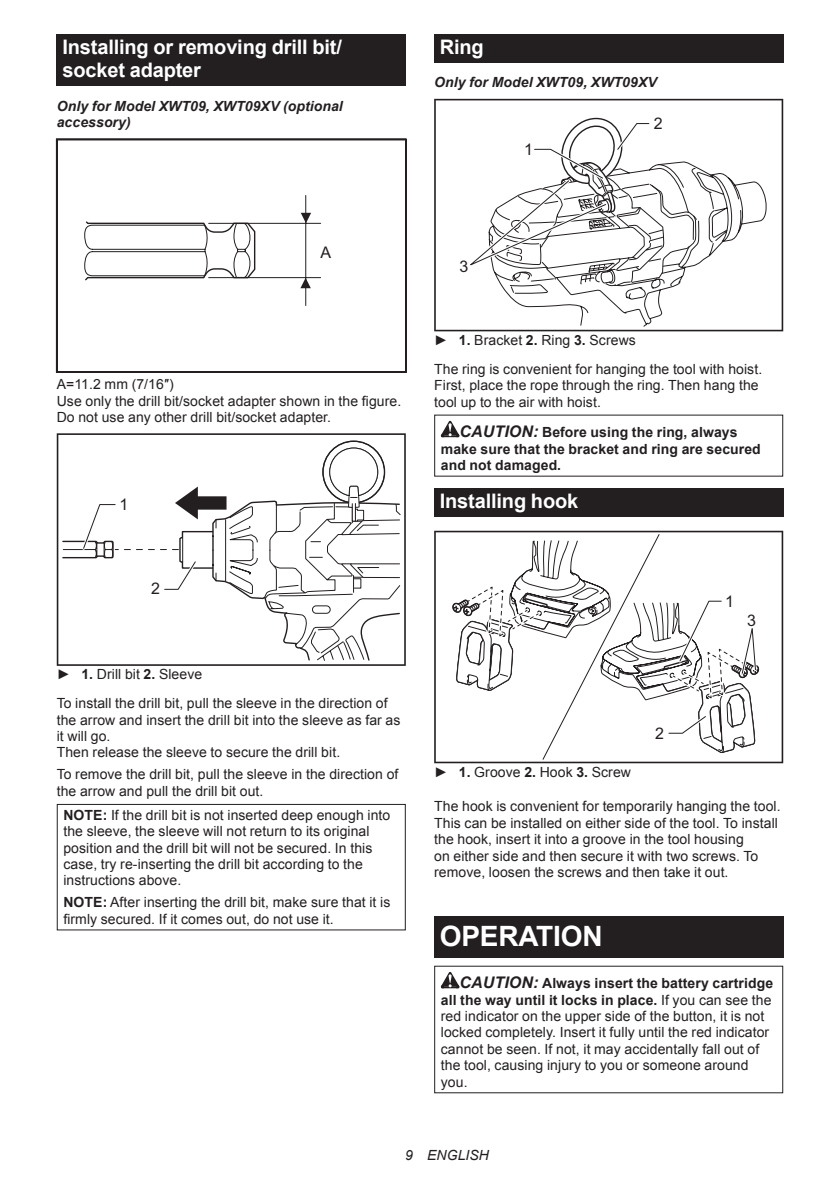
<style>
.page{position:relative;width:840px;height:1191px;background:#fff}
.page>*{position:absolute;margin:0;border:0;box-sizing:border-box;transform-origin:0 0}
.t1{font:700 28px "Arial";letter-spacing:-.01em;color:#fff}
.t2{font:700 20px/23.4px "Arial";letter-spacing:-.01em;color:#fff}
.t3{font:16px "Arial";color:#231f20}
.t4{font:14px/16.4px "Arial";letter-spacing:.005em;color:#231f20}
.t5{font:700 14px/16.4px "Arial";letter-spacing:.005em;color:#231f20}
.t6{font:italic 700 14px/16.4px "Arial";letter-spacing:.005em;color:#231f20}
.t7{font:italic 14px "Arial";letter-spacing:.005em;color:#231f20}
.s1{font-weight:700}
.s2{font-style:italic;font-size:16px}
.s3{font-weight:700;font-style:italic;font-size:16px}
</style>
<div class="page">
<div style="left:57px;top:34px;width:348px;height:52px;background:#231f20"></div>
<svg style="left:56px;top:139px;width:350px;height:234px"></svg>
<svg style="left:57px;top:433px;width:348px;height:233px"></svg>
<svg style="left:61px;top:440px;width:340px;height:221px"></svg>
<div style="left:57px;top:804px;width:348px;height:126px;border:1px solid #231f20"></div>
<div style="left:434px;top:34px;width:348px;height:29px;background:#231f20"></div>
<svg style="left:434px;top:99px;width:348px;height:232px"></svg>
<svg style="left:465px;top:117px;width:302px;height:210px"></svg>
<svg style="left:440px;top:421px;width:19px;height:16px"></svg>
<div style="left:434px;top:488px;width:348px;height:28px;background:#231f20"></div>
<svg style="left:434px;top:531px;width:348px;height:232px"></svg>
<svg style="left:450px;top:534px;width:310px;height:226px"></svg>
<div style="left:434px;top:916px;width:348px;height:41px;background:#231f20"></div>
<svg style="left:440px;top:972px;width:19px;height:16px"></svg>
<h2 class="t2" style="left:62px;top:36px;width:281px">Installing or removing drill bit/ socket adapter</h2>
<p class="t6" style="left:57px;top:98px;width:287px">Only for Model XWT09, XWT09XV (optional accessory)</p>
<h2 class="t2" style="left:439px;top:36px;width:45px">Ring</h2>
<p class="t6" style="left:434px;top:75px;width:224px">Only for Model XWT09, XWT09XV</p>
<p class="t3" style="left:653px;top:113px;width:10px">2</p>
<p class="t3" style="left:523px;top:138px;width:10px">1</p>
<p class="t3" style="left:320px;top:241px;width:12px">A</p>
<p class="t4" style="left:57px;top:376px;width:346px">A=11.2 mm (7/16″)<br>Use only the drill bit/socket adapter shown in the figure.<br>Do not use any other drill bit/socket adapter.</p>
<p class="t3" style="left:119px;top:493px;width:10px">1</p>
<p class="t3" style="left:151px;top:577px;width:10px">2</p>
<p class="t4" style="left:57px;top:660px;width:332px;line-height:28.8px">► <span class="s1">1.</span> Drill bit <span class="s1">2.</span> Sleeve<br>To install the drill bit, pull the sleeve in the direction of</p>
<p class="t4" style="left:57px;top:711px;width:345px">the arrow and insert the drill bit into the sleeve as far as it will go.<br>Then release the sleeve to secure the drill bit.</p>
<p class="t4" style="left:57px;top:766px;width:343px">To remove the drill bit, pull the sleeve in the direction of the arrow and pull the drill bit out.</p>
<p class="t4" style="left:63px;top:807px;width:328px"><span class="s1">NOTE:</span> If the drill bit is not inserted deep enough into the sleeve, the sleeve will not return to its original position and the drill bit will not be secured. In this case, try re-inserting the drill bit according to the instructions above.</p>
<p class="t4" style="left:63px;top:894px;width:328px"><span class="s1">NOTE:</span> After inserting the drill bit, make sure that it is firmly secured. If it comes out, do not use it.</p>
<p class="t3" style="left:459px;top:256px;width:10px">3</p>
<p class="t4" style="left:434px;top:326px;width:329px;line-height:28.8px">► <span class="s1">1.</span> Bracket <span class="s1">2.</span> Ring <span class="s1">3.</span> Screws<br>The ring is convenient for hanging the tool with hoist.</p>
<p class="t4" style="left:434px;top:377px;width:326px">First, place the rope through the ring. Then hang the tool up to the air with hoist.</p>
<p class="t5" style="left:440px;top:424px;width:321px;text-indent:19px"><span class="s2">CAUTION:</span> Before using the ring, always make sure that the bracket and ring are secured and not damaged.</p>
<h2 class="t2" style="left:439px;top:490px;width:140px">Installing hook</h2>
<p class="t3" style="left:654px;top:722px;width:10px">2</p>
<p class="t3" style="left:725px;top:590px;width:10px">1</p>
<p class="t3" style="left:746px;top:610px;width:10px">3</p>
<p class="t4" style="left:434px;top:764px;width:198px">► <span class="s1">1.</span> Groove <span class="s1">2.</span> Hook <span class="s1">3.</span> Screw</p>
<p class="t4" style="left:434px;top:798px;width:348px">The hook is convenient for temporarily hanging the tool.<br>This can be installed on either side of the tool. To install the hook, insert it into a groove in the tool housing<br>on either side and then secure it with two screws. To remove, loosen the screws and then take it out.</p>
<h1 class="t1" style="left:439px;top:917px;width:164px">OPERATION</h1>
<p class="t4" style="left:440px;top:975px;width:333px;text-indent:19px"><span class="s3">CAUTION:</span> <span class="s1">Always insert the battery cartridge all the way until it locks in place.</span> If you can see the red indicator on the upper side of the button, it is not locked completely. Insert it fully until the red indicator cannot be seen. If not, it may accidentally fall out of the tool, causing injury to you or someone around you.</p>
<p class="t7" style="left:405px;top:1146px;width:85px">9 ENGLISH</p>
</div>
